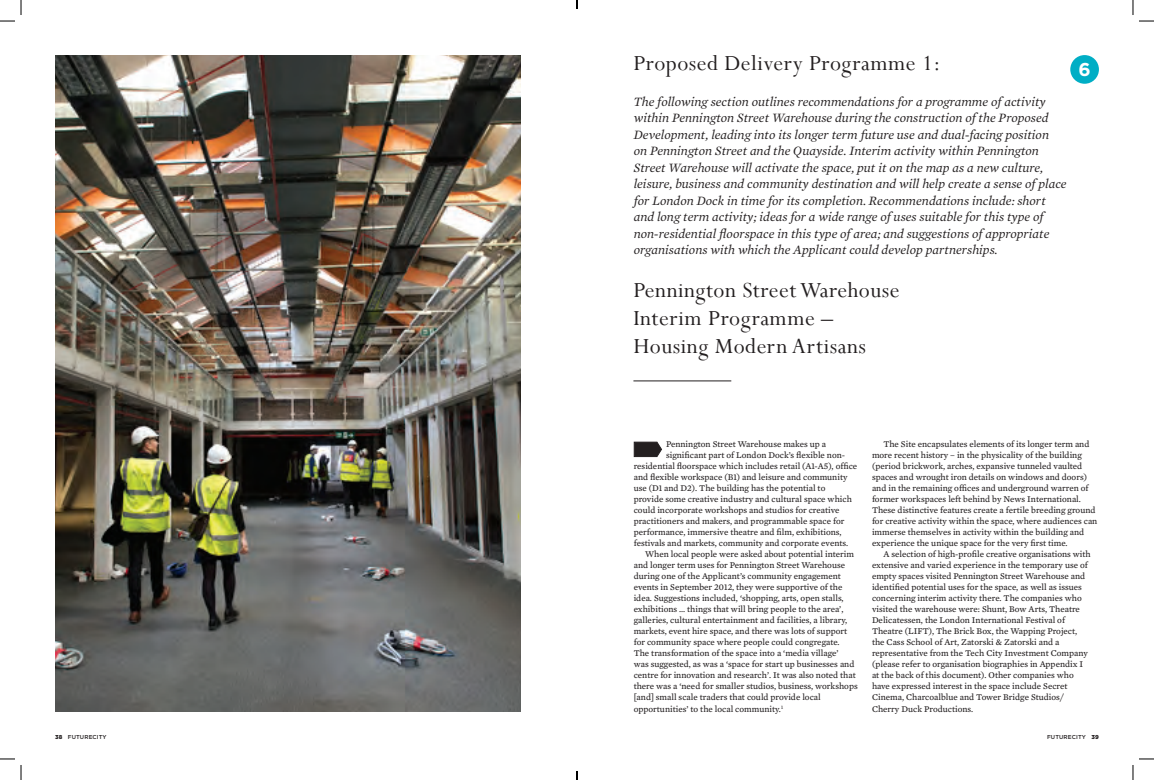
<style>
.page{position:relative;width:1154px;height:780px;background:#fff}
.page>*{position:absolute;margin:0;border:0;box-sizing:border-box;transform-origin:0 0}
.t1{font:24px/28px "Perpetua";letter-spacing:.02em;color:#231f20}
.t2{font:700 18.5px "Gotham";color:#fff}
.t3{font:italic 13px/16.5px "Mercury Text G1";color:#231f20}
.t4{font:9px/11px "Mercury Text G3 Roman";color:#231f20}
.t5{font:500 5.7px "Gotham";letter-spacing:.02em;color:#231f20}
.s1{font-weight:900}
</style>
<div class="page">
<div style="left:1070px;top:55px;width:28px;height:29px;background:#00aec5;border-radius:50%"></div>
<hr style="left:633px;top:380px;width:98px;height:1px;background:#231f20">
<img style="left:55px;top:55px;width:465px;height:656px">
<svg style="left:633px;top:441px;width:29px;height:16px"></svg>
<svg style="left:0;top:0;width:22px;height:22px"></svg>
<svg style="left:0;top:758px;width:22px;height:21px"></svg>
<svg style="left:1132px;top:0;width:21px;height:22px"></svg>
<svg style="left:1132px;top:758px;width:21px;height:21px"></svg>
<h1 class="t1" style="left:633px;top:48px;width:308px">Proposed Delivery Programme 1:</h1>
<p class="t3" style="left:633px;top:93px;width:434px">The following section outlines recommendations for a programme of activity within Pennington Street Warehouse during the construction of the Proposed Development, leading into its longer term future use and dual-facing position<br>on Pennington Street and the Quayside. Interim activity within Pennington Street Warehouse will activate the space, put it on the map as a new culture, leisure, business and community destination and will help create a sense of place for London Dock in time for its completion. Recommendations include: short and long term activity; ideas for a wide range of uses suitable for this type of non-residential floorspace in this type of area; and suggestions of appropriate organisations with which the Applicant could develop partnerships.</p>
<h1 class="t1" style="left:633px;top:275px;width:267px">Pennington Street Warehouse<br>Interim Programme –<br>Housing Modern Artisans</h1>
<h2 class="t2" style="left:1078px;top:59px;width:14px">6</h2>
<p class="t4" style="left:666px;top:438px;width:162px">Pennington Street Warehouse makes up a</p>
<p class="t4" style="left:666px;top:449px;width:181px">significant part of London Dock’s flexible non-</p>
<p class="t4" style="left:633px;top:460px;width:225px">residential floorspace which includes retail (A1-A5), office</p>
<p class="t4" style="left:633px;top:471px;width:215px">and flexible workspace (B1) and leisure and community</p>
<p class="t4" style="left:633px;top:482px;width:193px">use (D1 and D2). The building has the potential to</p>
<p class="t4" style="left:633px;top:493px;width:219px">provide some creative industry and cultural space which</p>
<p class="t4" style="left:633px;top:504px;width:207px">could incorporate workshops and studios for creative</p>
<p class="t4" style="left:633px;top:515px;width:212px">practitioners and makers, and programmable space for</p>
<p class="t4" style="left:633px;top:526px;width:209px">performance, immersive theatre and film, exhibitions,</p>
<p class="t4" style="left:633px;top:537px;width:216px">festivals and markets, community and corporate events.</p>
<p class="t4" style="left:645px;top:548px;width:210px">When local people were asked about potential interim</p>
<p class="t4" style="left:633px;top:559px;width:213px">and longer term uses for Pennington Street Warehouse</p>
<p class="t4" style="left:633px;top:570px;width:209px">during one of the Applicant’s community engagement</p>
<p class="t4" style="left:633px;top:581px;width:210px">events in September 2012, they were supportive of the</p>
<p class="t4" style="left:633px;top:592px;width:211px">idea. Suggestions included, ‘shopping, arts, open stalls,</p>
<p class="t4" style="left:633px;top:603px;width:211px">exhibitions … things that will bring people to the area’,</p>
<p class="t4" style="left:633px;top:614px;width:215px">galleries, cultural entertainment and facilities, a library,</p>
<p class="t4" style="left:633px;top:625px;width:215px">markets, event hire space, and there was lots of support</p>
<p class="t4" style="left:633px;top:636px;width:207px">for community space where people could congregate.</p>
<p class="t4" style="left:633px;top:647px;width:206px">The transformation of the space into a ‘media village’</p>
<p class="t4" style="left:633px;top:658px;width:222px">was suggested, as was a ‘space for start up businesses and</p>
<p class="t4" style="left:633px;top:669px;width:223px">centre for innovation and research’. It was also noted that</p>
<p class="t4" style="left:633px;top:680px;width:225px">there was a ‘need for smaller studios, business, workshops</p>
<p class="t4" style="left:633px;top:691px;width:188px">[and] small scale traders that could provide local</p>
<p class="t4" style="left:633px;top:702px;width:151px">opportunities’ to the local community.<sup>1</sup></p>
<p class="t4" style="left:871px;top:438px;width:227px;text-indent:11px">The Site encapsulates elements of its longer term and more recent history – in the physicality of the building (period brickwork, arches, expansive tunneled vaulted spaces and wrought iron details on windows and doors) and in the remaining offices and underground warren of former workspaces left behind by News International.<br>These distinctive features create a fertile breeding ground for creative activity within the space, where audiences can immerse themselves in activity within the building and experience the unique space for the very first time.</p>
<p class="t4" style="left:871px;top:548px;width:220px;text-indent:11px">A selection of high-profile creative organisations with extensive and varied experience in the temporary use of empty spaces visited Pennington Street Warehouse and identified potential uses for the space, as well as issues concerning interim activity there. The companies who visited the warehouse were: Shunt, Bow Arts, Theatre Delicatessen, the London International Festival of Theatre (LIFT), The Brick Box, the Wapping Project, the Cass School of Art, Zatorski &amp; Zatorski and a representative from the Tech City Investment Company (please refer to organisation biographies in Appendix I at the back of this document). Other companies who have expressed interest in the space include Secret Cinema, Charcoalblue and Tower Bridge Studios/ Cherry Duck Productions.</p>
<p class="t5" style="left:55px;top:733px;width:53px"><span class="s1">38</span> FUTURECITY</p>
<p class="t5" style="left:1046px;top:733px;width:53px">FUTURECITY <span class="s1">39</span></p>
</div>
